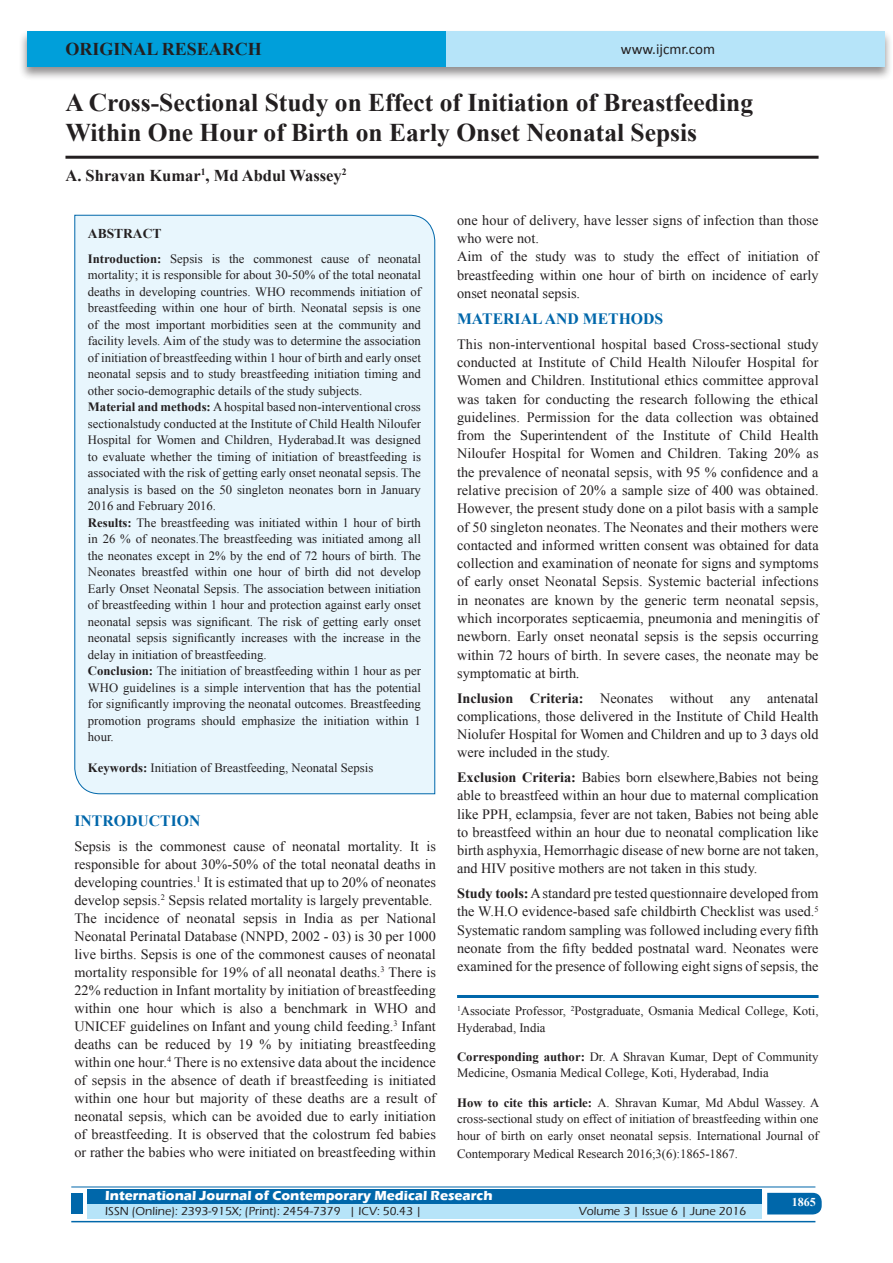
<style>
.page{position:relative;width:893px;height:1263px;background:#fff}
.page>*{position:absolute;margin:0;border:0;box-sizing:border-box;transform-origin:0 0}
.A_Title_New{font:700 25.5px/30px "Times New Roman";color:#231f20}
.AT_new{font:700 18px "Times New Roman";color:#231f20}
.AU-New{font:700 16.5px "Times New Roman";color:#231f20}
.t1{font:700 15.75px "Times New Roman";color:#0067aa}
.t2{font:15px "Calibri";color:#231f20}
.TX_New{font:14.25px/18.3px "Times New Roman";color:#231f20;text-align:justify}
.t3{font:700 13.5px "Eras ITC";color:#fff}
.t4{font:700 13.5px "Times New Roman";color:#231f20}
.HTC_new{font:12.75px/16.5px "Times New Roman";color:#231f20}
.Corresponding{font:12.75px/16.5px "Times New Roman";color:#231f20}
.Affi_New{font:12.75px/16.5px "Times New Roman";color:#231f20}
.t5{font:500 12px "Eras ITC";color:#231f20}
.t6{font:700 12px "Times New Roman";color:#fff}
.s1{font-weight:700}
.s2{font-style:italic}
</style>
<div class="page">
<div style="left:19px;top:29px;width:874px;height:52px;background:#231f20;opacity:.5"></div>
<div style="left:27px;top:31px;width:858px;height:35px;background:#b6e4f9"></div>
<div style="left:27px;top:31px;width:419px;height:35px;background:#009fda"></div>
<div style="left:87px;top:1189px;width:674px;height:15px;background:#0067aa"></div>
<div style="left:87px;top:1204px;width:674px;height:15px;background:#b6e4f9"></div>
<svg style="left:767px;top:1193px;width:55px;height:21px"></svg>
<hr style="left:71px;top:1186px;width:744px;height:1px;background:#0067aa">
<hr style="left:71px;top:1221px;width:744px;height:1px;background:#0067aa">
<div style="left:71px;top:1193px;width:12px;height:21px;background:#0067aa"></div>
<hr style="left:65px;top:156px;width:754px;height:3px;background:#231f20">
<div style="left:74px;top:214px;width:361px;height:580px;background:#e8f6fd"></div>
<hr style="left:457px;top:995px;width:362px;height:3px;background:#0067aa">
<p class="AT_new" style="left:65px;top:36px;width:198px">ORIGINAL RESEARCH</p>
<p class="t2" style="left:621px;top:40px;width:96px">www.ijcmr.com</p>
<p class="A_Title_New" style="left:65px;top:87px;width:689px">A Cross-Sectional Study on Effect of Initiation of Breastfeeding<br>Within One Hour of Birth on Early Onset Neonatal Sepsis</p>
<p class="AU-New" style="left:65px;top:164px;width:283px">A. Shravan Kumar<sup>1</sup>, Md Abdul Wassey<sup>2</sup></p>
<p class="t4" style="left:88px;top:224px;width:75px">ABSTRACT</p>
<p class="HTC_new" style="left:88px;top:250px;width:335px"><span class="s1">Introduction:</span> Sepsis is the commonest cause of neonatal mortality; it is responsible for about 30-50% of the total neonatal deaths in developing countries. WHO recommends initiation of breastfeeding within one hour of birth. Neonatal sepsis is one of the most important morbidities seen at the community and facility levels. Aim of the study was to determine the association of initiation of breastfeeding within 1 hour of birth and early onset neonatal sepsis and to study breastfeeding initiation timing and other socio-demographic details of the study subjects.<br><span class="s1">Material and methods:</span> A hospital based non-interventional cross sectionalstudy conducted at the Institute of Child Health Niloufer Hospital for Women and Children, Hyderabad.It was designed to evaluate whether the timing of initiation of breastfeeding is associated with the risk of getting early onset neonatal sepsis. The analysis is based on the 50 singleton neonates born in January 2016 and February 2016.<br><span class="s1">Results:</span> The breastfeeding was initiated within 1 hour of birth in 26 % of neonates.The breastfeeding was initiated among all the neonates except in 2% by the end of 72 hours of birth. The Neonates breastfed within one hour of birth did not develop Early Onset Neonatal Sepsis. The association between initiation of breastfeeding within 1 hour and protection against early onset neonatal sepsis was significant. The risk of getting early onset neonatal sepsis significantly increases with the increase in the delay in initiation of breastfeeding.<br><span class="s1">Conclusion:</span> The initiation of breastfeeding within 1 hour as per WHO guidelines is a simple intervention that has the potential for significantly improving the neonatal outcomes. Breastfeeding promotion programs should emphasize the initiation within 1 hour.</p>
<p class="HTC_new" style="left:88px;top:759px;width:287px"><span class="s1">Keywords:</span> Initiation of Breastfeeding, Neonatal Sepsis</p>
<h1 class="t1" style="left:74px;top:810px;width:127px">INTRODUCTION</h1>
<p class="TX_New" style="left:74px;top:837px;width:363px">Sepsis is the commonest cause of neonatal mortality. It is responsible for about 30%-50% of the total neonatal deaths in developing countries.<sup>1</sup> It is estimated that up to 20% of neonates develop sepsis.<sup>2</sup> Sepsis related mortality is largely preventable.</p>
<p class="TX_New" style="left:74px;top:909px;width:363px">The incidence of neonatal sepsis in India as per National Neonatal Perinatal Database (NNPD, 2002 - 03) is 30 per 1000 live births. Sepsis is one of the commonest causes of neonatal mortality responsible for 19% of all neonatal deaths.<sup>3</sup> There is 22% reduction in Infant mortality by initiation of breastfeeding within one hour which is also a benchmark in WHO and UNICEF guidelines on Infant and young child feeding.<sup>3</sup> Infant deaths can be reduced by 19 % by initiating breastfeeding within one hour.<sup>4</sup> There is no extensive data about the incidence of sepsis in the absence of death if breastfeeding is initiated within one hour but majority of these deaths are a result of neonatal sepsis, which can be avoided due to early initiation of breastfeeding. It is observed that the colostrum fed babies or rather the babies who were initiated on breastfeeding within</p>
<p class="TX_New" style="left:457px;top:211px;width:363px">one hour of delivery, have lesser signs of infection than those who were not.</p>
<p class="TX_New" style="left:457px;top:247px;width:363px">Aim of the study was to study the effect of initiation of breastfeeding within one hour of birth on incidence of early onset neonatal sepsis.</p>
<h1 class="t1" style="left:457px;top:308px;width:208px">MATERIAL AND METHODS</h1>
<p class="TX_New" style="left:457px;top:335px;width:363px">This non-interventional hospital based Cross-sectional study conducted at Institute of Child Health Niloufer Hospital for Women and Children. Institutional ethics committee approval was taken for conducting the research following the ethical guidelines. Permission for the data collection was obtained from the Superintendent of the Institute of Child Health Niloufer Hospital for Women and Children. Taking 20% as the prevalence of neonatal sepsis, with 95 % confidence and a relative precision of 20% a sample size of 400 was obtained.<br>However, the present study done on a pilot basis with a sample of 50 singleton neonates. The Neonates and their mothers were contacted and informed written consent was obtained for data collection and examination of neonate for signs and symptoms of early onset Neonatal Sepsis. Systemic bacterial infections in neonates are known by the generic term neonatal sepsis, which incorporates septicaemia, pneumonia and meningitis of newborn. Early onset neonatal sepsis is the sepsis occurring within 72 hours of birth. In severe cases, the neonate may be symptomatic at birth<span class="s2">.</span></p>
<p class="TX_New" style="left:457px;top:688px;width:363px"><span class="s1">Inclusion Criteria:</span> Neonates without any antenatal complications, those delivered in the Institute of Child Health Niolufer Hospital for Women and Children and up to 3 days old were included in the study.</p>
<p class="TX_New" style="left:457px;top:768px;width:363px"><span class="s1">Exclusion Criteria:</span> Babies born elsewhere,Babies not being able to breastfeed within an hour due to maternal complication like PPH, eclampsia, fever are not taken, Babies not being able to breastfeed within an hour due to neonatal complication like birth asphyxia, Hemorrhagic disease of new borne are not taken, and HIV positive mothers are not taken in this study.</p>
<p class="TX_New" style="left:457px;top:884px;width:363px"><span class="s1">Study tools:</span> A standard pre tested questionnaire developed from the W.H.O evidence-based safe childbirth Checklist was used.<sup>5<br></sup>Systematic random sampling was followed including every fifth neonate from the fifty bedded postnatal ward. Neonates were examined for the presence of following eight signs of sepsis, the</p>
<p class="Affi_New" style="left:457px;top:1002px;width:363px"><sup>1</sup>Associate Professor, <sup>2</sup>Postgraduate, Osmania Medical College, Koti,<br>Hyderabad, India</p>
<p class="Corresponding" style="left:457px;top:1048px;width:363px"><span class="s1">Corresponding author:</span> Dr. A Shravan Kumar, Dept of Community<br>Medicine, Osmania Medical College, Koti, Hyderabad, India</p>
<p class="HTC_new" style="left:457px;top:1094px;width:364px;text-align:justify"><span class="s1">How to cite this article:</span> A. Shravan Kumar, Md Abdul Wassey. A cross-sectional study on effect of initiation of breastfeeding within one hour of birth on early onset neonatal sepsis. International Journal of</p>
<p class="HTC_new" style="left:457px;top:1145px;width:282px">Contemporary Medical Research 2016;3(6):1865-1867.</p>
<p class="t3" style="left:105px;top:1188px;width:389px">International Journal of Contemporary Medical Research</p>
<p class="t5" style="left:105px;top:1204px;width:318px">ISSN (Online): 2393-915X; (Print): 2454-7379 | ICV: 50.43 |</p>
<p class="t5" style="left:579px;top:1204px;width:169px">Volume 3 | Issue 6 | June 2016</p>
<h4 class="t6" style="left:792px;top:1194px;width:25px">1865</h4>
</div>
